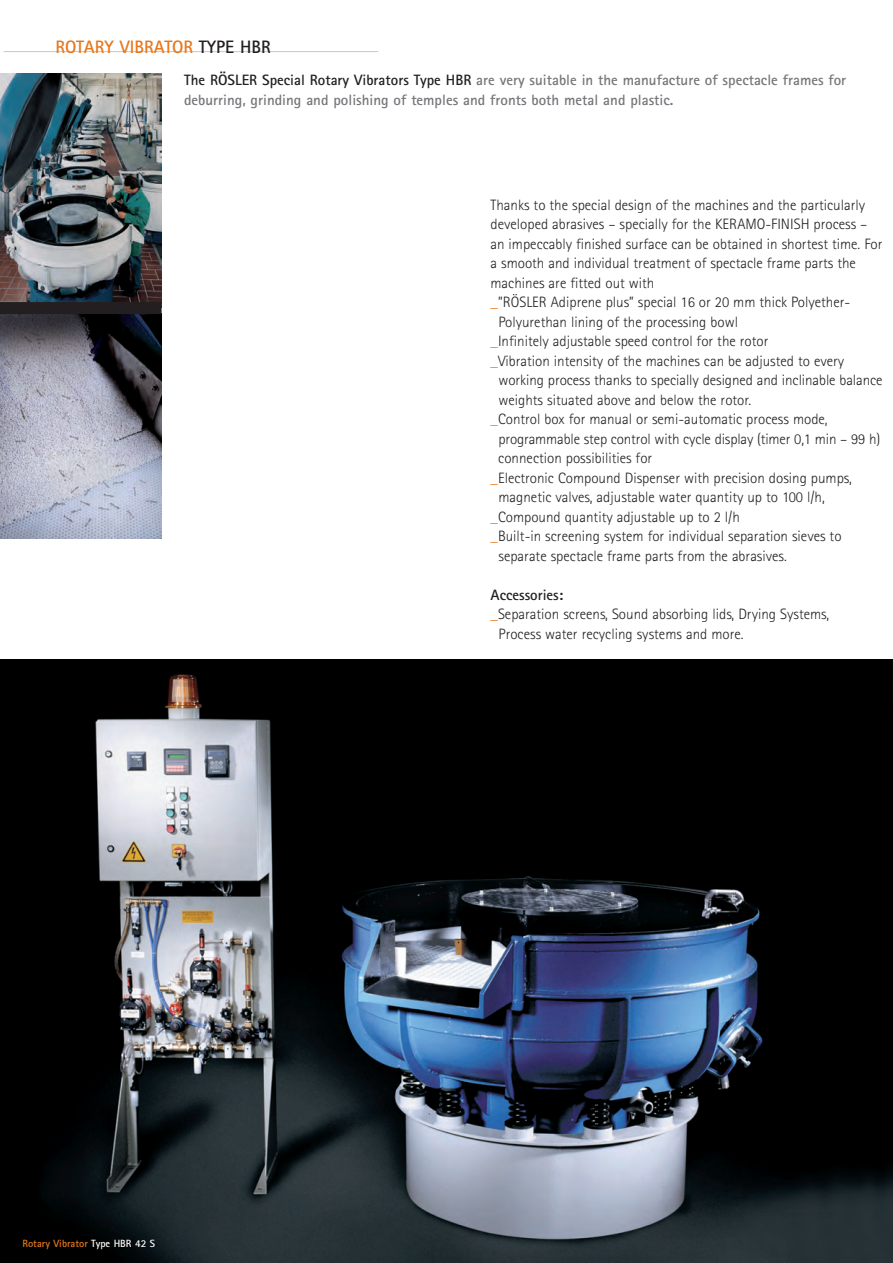
<style>
.page{position:relative;width:893px;height:1263px;background:#fff}
.page>*{position:absolute;margin:0;border:0;box-sizing:border-box;transform-origin:0 0}
.t1{font:700 18px "Rotis Sans Serif";color:#e7781e}
.t2{font:300 15px "Rotis Sans Serif";color:#231f20}
.t3{font:700 15px/19.5px "Rotis Sans Serif";color:#757679}
.t4{font:700 15px "Rotis Sans Serif";color:#231f20}
.t5{font:700 10.5px "Rotis Sans Serif";color:#e7781e}
.s1{color:#231f20}
.s2{color:#fff}
.s3{color:#e7781e}
</style>
<div class="page">
<hr style="left:3px;top:51px;width:375px;height:1px;background:#c7c8ca">
<img style="left:0;top:659px;width:893px;height:604px">
<img style="left:0;top:74px;width:162px;height:228px">
<img style="left:0;top:314px;width:162px;height:224px">
<div style="left:0;top:302px;width:162px;height:12px;background:#231f20"></div>
<p class="t1" style="left:56px;top:40px;width:217px">ROTARY VIBRATOR <span class="s1">TYPE HBR</span></p>
<p class="t3" style="left:184px;top:72px;width:664px"><span class="s1">The RÖSLER Special Rotary Vibrators Type HBR</span> are very suitable in the manufacture of spectacle frames for deburring, grinding and polishing of temples and fronts both metal and plastic.</p>
<p class="t5" style="left:22px;top:1240px;width:134px">Rotary Vibrator <span class="s2">Type HBR 42 S</span></p>
<p class="t2" style="left:490px;top:199px;width:376px">Thanks to the special design of the machines and the particularly</p>
<p class="t2" style="left:490px;top:219px;width:378px">developed abrasives – specially for the KERAMO-FINISH process –</p>
<p class="t2" style="left:490px;top:238px;width:393px">an impeccably finished surface can be obtained in shortest time. For</p>
<p class="t2" style="left:490px;top:258px;width:367px">a smooth and individual treatment of spectacle frame parts the</p>
<p class="t2" style="left:490px;top:277px;width:165px">machines are fitted out with</p>
<p class="t2" style="left:490px;top:297px;width:361px"><span class="s3">_</span>”RÖSLER Adiprene plus” special 16 or 20 mm thick Polyether-</p>
<p class="t2" style="left:498px;top:316px;width:241px">Polyurethan lining of the processing bowl</p>
<p class="t2" style="left:490px;top:336px;width:279px"><span class="s3">_</span>Infinitely adjustable speed control for the rotor</p>
<p class="t2" style="left:490px;top:355px;width:355px"><span class="s3">_</span>Vibration intensity of the machines can be adjusted to every</p>
<p class="t2" style="left:498px;top:375px;width:386px">working process thanks to specially designed and inclinable balance</p>
<p class="t2" style="left:498px;top:394px;width:254px">weights situated above and below the rotor.</p>
<p class="t2" style="left:490px;top:414px;width:339px"><span class="s3">_</span>Control box for manual or semi-automatic process mode,</p>
<p class="t2" style="left:498px;top:433px;width:383px">programmable step control with cycle display (timer 0,1 min – 99 h)</p>
<p class="t2" style="left:498px;top:453px;width:155px">connection possibilities for</p>
<p class="t2" style="left:490px;top:472px;width:363px"><span class="s3">_</span>Electronic Compound Dispenser with precision dosing pumps,</p>
<p class="t2" style="left:498px;top:492px;width:328px">magnetic valves, adjustable water quantity up to 100 l/h,</p>
<p class="t2" style="left:490px;top:511px;width:251px"><span class="s3">_</span>Compound quantity adjustable up to 2 l/h</p>
<p class="t2" style="left:490px;top:531px;width:353px"><span class="s3">_</span>Built-in screening system for individual separation sieves to</p>
<p class="t2" style="left:498px;top:550px;width:290px">separate spectacle frame parts from the abrasives.</p>
<p class="t4" style="left:490px;top:589px;width:74px">Accessories:</p>
<p class="t2" style="left:490px;top:609px;width:340px"><span class="s3">_</span>Separation screens, Sound absorbing lids, Drying Systems,</p>
<p class="t2" style="left:498px;top:628px;width:247px">Process water recycling systems and more.</p>
</div>
